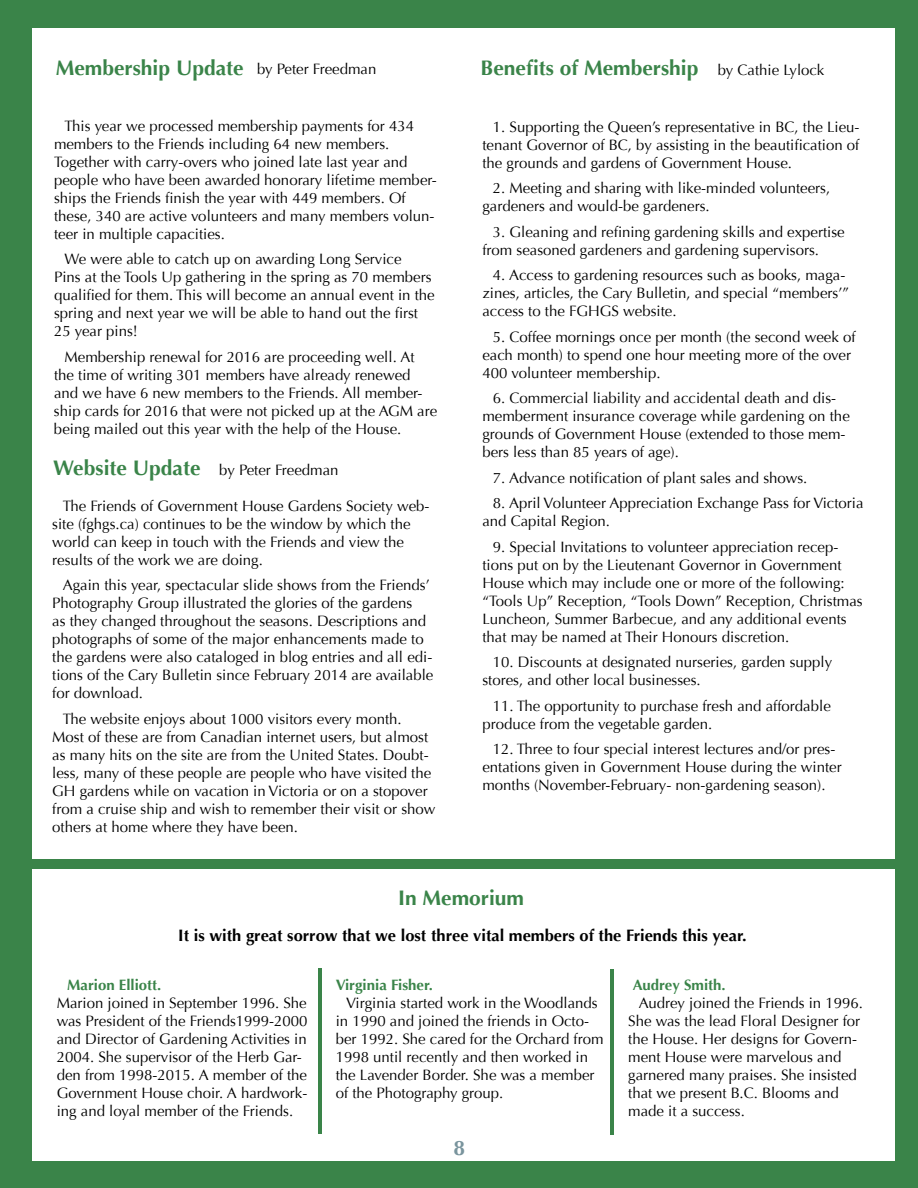
<style>
.page{position:relative;width:918px;height:1188px;background:#3a8449}
.page>*{position:absolute;margin:0;border:0;box-sizing:border-box;transform-origin:0 0}
.t1{font:700 21px "Optima";color:#3a8449}
.t2{font:700 21px "Optima";color:#79949d}
.t3{font:700 16.5px "Optima";color:#000}
.t4{font:15px/18px "Optima";color:#000}
.t5{font:700 15px "Optima";color:#3a8449}
.s1{font-weight:700;font-size:21px;color:#3a8449}
</style>
<div class="page">
<div style="left:32px;top:29px;width:863px;height:1132px;background:#fff"></div>
<div style="left:32px;top:860px;width:879px;height:9px;background:#3a8449"></div>
<hr style="left:319px;top:968px;width:3px;height:166px;background:#3a8449">
<hr style="left:610px;top:969px;width:4px;height:166px;background:#3a8449">
<h1 class="t1" style="left:481px;top:56px;width:219px">Benefits of Membership</h1>
<h1 class="t1" style="left:56px;top:56px;width:189px">Membership Update</h1>
<p class="t4" style="left:54px;top:117px;width:384px;text-indent:10px">This year we processed membership payments for 434 members to the Friends including 64 new members.<br>Together with carry-overs who joined late last year and people who have been awarded honorary lifetime member&shy;ships the Friends finish the year with 449 members. Of these, 340 are active volunteers and many members volun&shy;teer in multiple capacities.</p>
<p class="t4" style="left:54px;top:250px;width:382px;text-indent:10px">We were able to catch up on awarding Long Service<br>Pins at the Tools Up gathering in the spring as 70 members qualified for them. This will become an annual event in the spring and next year we will be able to hand out the first 25 year pins!</p>
<p class="t4" style="left:54px;top:348px;width:385px;text-indent:11px">Membership renewal for 2016 are proceeding well. At the time of writing 301 members have already renewed and we have 6 new members to the Friends. All member&shy;ship cards for 2016 that were not picked up at the AGM are being mailed out this year with the help of the House.</p>
<p class="t4" style="left:257px;top:60px;width:121px">by Peter Freedman</p>
<p class="t4" style="left:718px;top:61px;width:108px">by Cathie Lylock</p>
<p class="t4" style="left:482px;top:118px;width:379px;text-align:justify;text-indent:10px">1. Supporting the Queen’s representative in BC, the Lieu&shy;tenant Governor of BC, by assisting in the beautification of the grounds and gardens of Government House.</p>
<p class="t4" style="left:482px;top:179px;width:349px;text-indent:10px">2. Meeting and sharing with like-minded volunteers, gardeners and would-be gardeners.</p>
<p class="t4" style="left:482px;top:223px;width:364px;text-indent:10px">3. Gleaning and refining gardening skills and expertise from seasoned gardeners and gardening supervisors.</p>
<p class="t4" style="left:482px;top:266px;width:368px;text-indent:10px">4. Access to gardening resources such as books, maga&shy;zines, articles, the Cary Bulletin, and special “members’” access to the FGHGS website.</p>
<p class="t4" style="left:482px;top:328px;width:375px;text-indent:10px">5. Coffee mornings once per month (the second week of each month) to spend one hour meeting more of the over<br>400 volunteer membership.</p>
<p class="t4" style="left:482px;top:389px;width:369px;text-indent:10px">6. Commercial liability and accidental death and dis&shy;memberment insurance coverage while gardening on the grounds of Government House (extended to those mem&shy;bers less than 85 years of age).</p>
<p class="t4" style="left:493px;top:469px;width:316px">7. Advance notification of plant sales and shows.</p>
<p class="t4" style="left:482px;top:494px;width:383px;text-indent:10px">8. April Volunteer Appreciation Exchange Pass for Victoria and Capital Region.</p>
<p class="t4" style="left:482px;top:538px;width:382px;text-indent:10px">9. Special Invitations to volunteer appreciation recep&shy;tions put on by the Lieutenant Governor in Government House which may include one or more of the following: “Tools Up” Reception, “Tools Down” Reception, Christmas Luncheon, Summer Barbecue, and any additional events that may be named at Their Honours discretion.</p>
<p class="t4" style="left:482px;top:653px;width:351px;text-indent:10px">10. Discounts at designated nurseries, garden supply stores, and other local businesses.</p>
<p class="t4" style="left:482px;top:697px;width:350px;text-indent:10px">11. The opportunity to purchase fresh and affordable produce from the vegetable garden.</p>
<p class="t4" style="left:482px;top:740px;width:361px;text-indent:10px">12. Three to four special interest lectures and/or pres&shy;entations given in Government House during the winter months (November-February- non-gardening season).</p>
<p class="t4" style="left:53px;top:461px;width:287px"><span class="s1">Website Update</span> by Peter Freedman</p>
<p class="t4" style="left:52px;top:497px;width:379px;text-indent:10px">The Friends of Government House Gardens Society web&shy;site (fghgs.ca) continues to be the window by which the world can keep in touch with the Friends and view the results of the work we are doing.</p>
<p class="t4" style="left:52px;top:577px;width:383px;text-indent:10px">Again this year, spectacular slide shows from the Friends’ Photography Group illustrated the glories of the gardens<br>as they changed throughout the seasons. Descriptions and photographs of some of the major enhancements made to the gardens were also cataloged in blog entries and all edi&shy;tions of the Cary Bulletin since February 2014 are available for download.</p>
<p class="t4" style="left:52px;top:710px;width:385px;text-indent:10px">The website enjoys about 1000 visitors every month.<br>Most of these are from Canadian internet users, but almost as many hits on the site are from the United States. Doubt&shy;less, many of these people are people who have visited the GH gardens while on vacation in Victoria or on a stopover from a cruise ship and wish to remember their visit or show others at home where they have been.</p>
<h1 class="t1" style="left:398px;top:885px;width:128px">In Memorium</h1>
<p class="t3" style="left:178px;top:926px;width:570px">It is with great sorrow that we lost three vital members of the Friends this year.</p>
<p class="t5" style="left:67px;top:977px;width:96px">Marion Elliott.</p>
<p class="t4" style="left:57px;top:995px;width:252px">Marion joined in September 1996. She was President of the Friends1999-2000 and Director of Gardening Activities in 2004. She supervisor of the Herb Gar&shy;den from 1998-2015. A member of the Government House choir. A hardwork&shy;ing and loyal member of the Friends.</p>
<p class="t5" style="left:336px;top:976px;width:99px">Virginia Fisher.</p>
<p class="t4" style="left:336px;top:994px;width:269px;text-indent:11px">Virginia started work in the Woodlands in 1990 and joined the friends in Octo&shy;ber 1992. She cared for the Orchard from 1998 until recently and then worked in the Lavender Border. She was a member of the Photography group.</p>
<h1 class="t2" style="left:454px;top:1136px;width:13px">8</h1>
<p class="t5" style="left:633px;top:976px;width:95px">Audrey Smith.</p>
<p class="t4" style="left:628px;top:994px;width:236px;text-indent:10px">Audrey joined the Friends in 1996.<br>She was the lead Floral Designer for the House. Her designs for Govern&shy;ment House were marvelous and garnered many praises. She insisted that we present B.C. Blooms and made it a success.</p>
</div>
